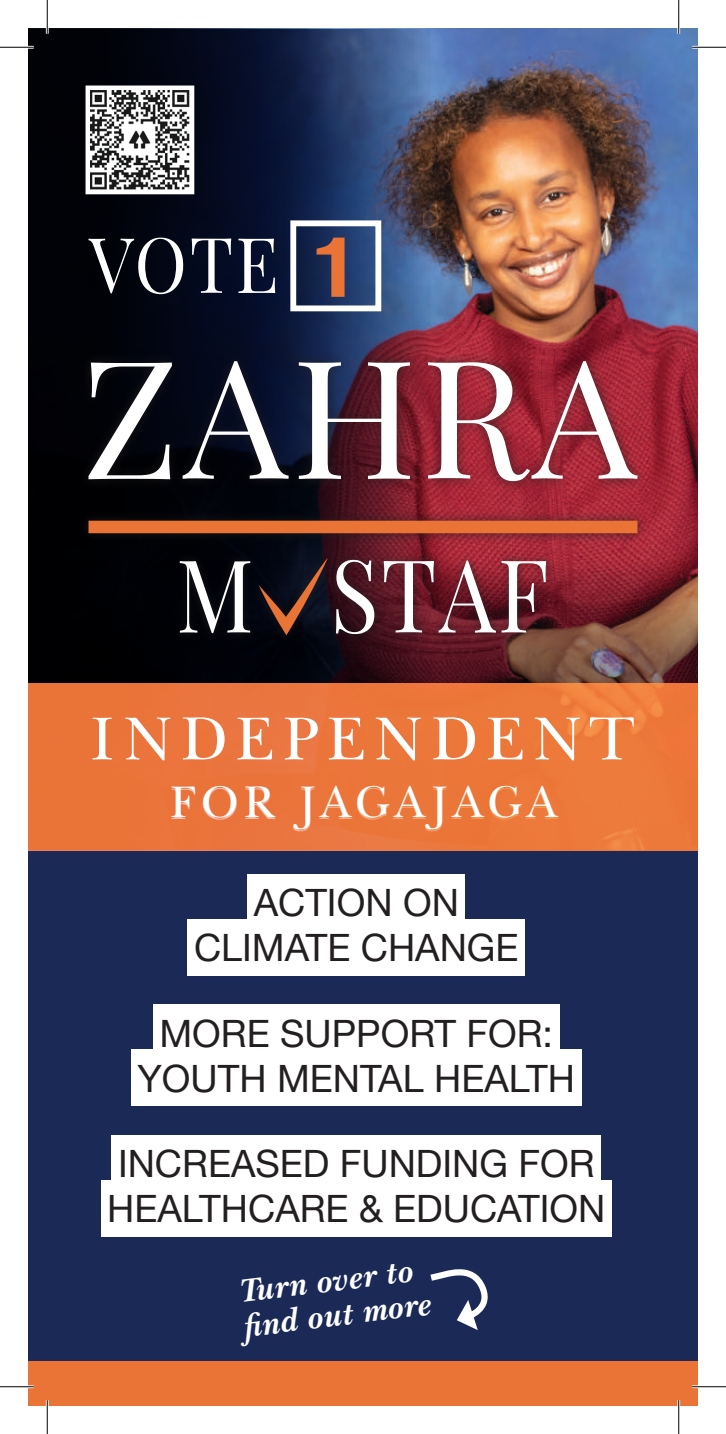
<style>
.page{position:relative;width:726px;height:1434px;background:#fff}
.page>*{position:absolute;margin:0;border:0;box-sizing:border-box;transform-origin:0 0}
.t1{font:62.32px "Baskerville BT";letter-spacing:.1em;color:#fff}
.t2{font:45.45px "Baskerville BT";letter-spacing:.1em;color:#fff}
.t3{font:37.57px/45px "Helvetica Neue";color:#231f20;text-align:center}
.t4{font:italic 700 33.07px/35.1px "Baskerville BT";color:#fff}
.t5{font:2.48px "Courier";color:#231f20}
</style>
<div class="page">
<img style="left:335px;top:28px;width:363px;height:534px">
<svg style="left:28px;top:30px;width:403px;height:532px;background:#141a31"></svg>
<div style="left:28px;top:1358px;width:670px;height:48px;background:#ea7336"></div>
<svg style="left:83px;top:83px;width:113px;height:113px"></svg>
<div style="left:28px;top:851px;width:670px;height:510px;background:#1b2956"></div>
<div style="left:247px;top:874px;width:218px;height:56px;background:#fff"></div>
<div style="left:188px;top:919px;width:337px;height:56px;background:#fff"></div>
<div style="left:153px;top:1004px;width:406px;height:57px;background:#fff"></div>
<div style="left:131px;top:1049px;width:450px;height:57px;background:#fff"></div>
<div style="left:112px;top:1135px;width:489px;height:56px;background:#fff"></div>
<div style="left:101px;top:1180px;width:511px;height:56px;background:#fff"></div>
<svg style="left:430px;top:1269px;width:58px;height:61px"></svg>
<svg style="left:28px;top:562px;width:670px;height:121px;background:#381a1c"></svg>
<div style="left:28px;top:683px;width:670px;height:168px;background:#ea7336"></div>
<div style="left:77px;top:350px;width:572px;height:142px;background:#231f20;opacity:.75"></div>
<svg style="left:88px;top:363px;width:84px;height:116px"></svg>
<svg style="left:183px;top:361px;width:106px;height:118px"></svg>
<svg style="left:299px;top:362px;width:111px;height:117px"></svg>
<svg style="left:428px;top:361px;width:209px;height:120px"></svg>
<div style="left:171px;top:550px;width:384px;height:93px;background:#231f20;opacity:.75"></div>
<svg style="left:180px;top:561px;width:70px;height:72px"></svg>
<svg style="left:259px;top:558px;width:69px;height:77px;background:#291b1d"></svg>
<svg style="left:336px;top:560px;width:38px;height:74px"></svg>
<svg style="left:384px;top:560px;width:112px;height:73px"></svg>
<svg style="left:502px;top:561px;width:44px;height:72px"></svg>
<div style="left:78px;top:510px;width:570px;height:34px;background:#231f20;opacity:.75"></div>
<div style="left:88px;top:521px;width:549px;height:12px;background:#ea7336"></div>
<svg style="left:88px;top:238px;width:95px;height:56px"></svg>
<svg style="left:192px;top:239px;width:39px;height:54px"></svg>
<svg style="left:238px;top:239px;width:37px;height:54px"></svg>
<div style="left:290px;top:220px;width:91px;height:91px;border:6px solid #fff"></div>
<svg style="left:317px;top:238px;width:28px;height:59px;background:#885144"></svg>
<hr style="left:0;top:46px;width:34px;height:3px;background:#fff">
<hr style="left:692px;top:46px;width:34px;height:3px;background:#fff">
<hr style="left:0;top:1385px;width:34px;height:3px;background:#fff">
<hr style="left:692px;top:1385px;width:34px;height:3px;background:#fff">
<hr style="left:46px;top:0;width:3px;height:34px;background:#fff">
<hr style="left:46px;top:1400px;width:3px;height:34px;background:#fff">
<hr style="left:677px;top:0;width:3px;height:34px;background:#fff">
<hr style="left:677px;top:1400px;width:3px;height:34px;background:#fff">
<hr style="left:0;top:47px;width:34px;height:1px;background:#000">
<hr style="left:692px;top:47px;width:34px;height:1px;background:#000">
<hr style="left:0;top:1386px;width:34px;height:1px;background:#000">
<hr style="left:692px;top:1386px;width:34px;height:1px;background:#000">
<hr style="left:47px;top:0;width:1px;height:34px;background:#000">
<hr style="left:47px;top:1400px;width:1px;height:34px;background:#000">
<hr style="left:678px;top:0;width:1px;height:34px;background:#000">
<hr style="left:678px;top:1400px;width:1px;height:34px;background:#000">
<p class="t5" style="left:410px;top:369px;width:3px">5</p>
<h1 class="t1" style="left:88px;top:700px;width:548px">INDEPENDENT</h1>
<p class="t2" style="left:169px;top:776px;width:390px">FOR JAGAJAGA</p>
<p class="t3" style="left:194px;top:882px;width:326px">ACTION ON<br>CLIMATE CHANGE</p>
<p class="t3" style="left:137px;top:1013px;width:439px">MORE SUPPORT FOR:<br>YOUTH MENTAL HEALTH</p>
<p class="t3" style="left:107px;top:1143px;width:500px;text-align:left">INCREASED FUNDING FOR<br>HEALTHCARE &amp; EDUCATION</p>
<p class="t4" style="left:238px;top:1274px;width:191px;rotate:-7deg">Turn over to find out more</p>
</div>
